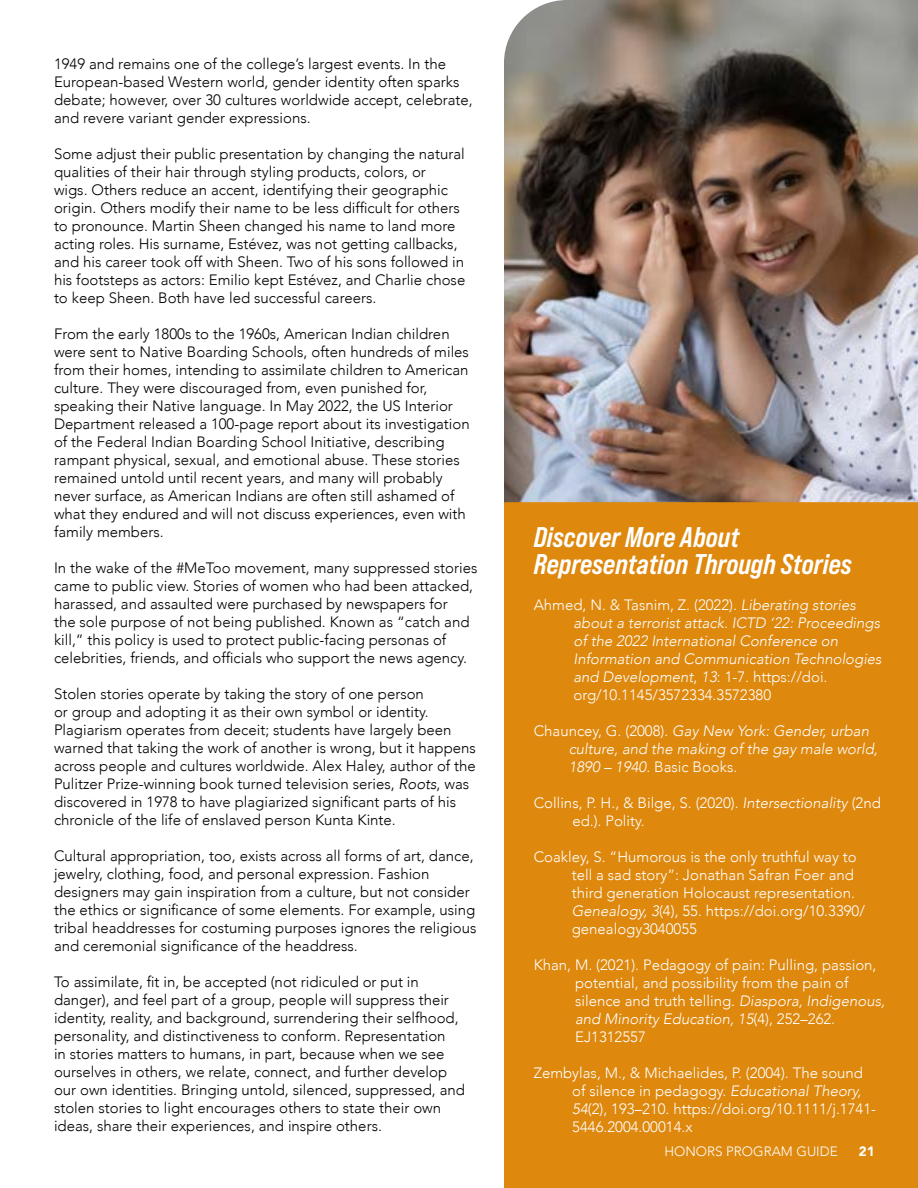
<style>
.page{position:relative;width:918px;height:1188px;background:#fff}
.page>*{position:absolute;margin:0;border:0;box-sizing:border-box;transform-origin:0 0}
.t1{font:28.5px/27px "Bebas Neue Pro Sm E Bd It";color:#fff}
.t2{font:300 15px/18px "Avenir";color:#000}
.t3{font:300 15px/18px "Avenir";color:#fff}
.t4{font:italic 300 15px/18px "Avenir";color:#fff}
.t5{font:300 13.5px "Avenir";color:#fff}
.t6{font:900 13.5px "Avenir";color:#fff}
.s1{font-style:italic}
.s2{font-style:normal}
</style>
<div class="page">
<div style="left:504px;top:189px;width:414px;height:999px;background:#de880d"></div>
<img style="left:504px;top:0;width:414px;height:502px">
<p class="t2" style="left:54px;top:55px;width:420px">1949 and remains one of the college’s largest events. In the European-based Western world, gender identity often sparks debate; however, over 30 cultures worldwide accept, celebrate, and revere variant gender expressions.</p>
<p class="t2" style="left:54px;top:145px;width:413px">Some adjust their public presentation by changing the natural qualities of their hair through styling products, colors, or<br>wigs. Others reduce an accent, identifying their geographic origin. Others modify their name to be less difficult for others to pronounce. Martin Sheen changed his name to land more acting roles. His surname, Estévez, was not getting callbacks, and his career took off with Sheen. Two of his sons followed in his footsteps as actors: Emilio kept Estévez, and Charlie chose to keep Sheen. Both have led successful careers.</p>
<p class="t2" style="left:54px;top:325px;width:417px">From the early 1800s to the 1960s, American Indian children were sent to Native Boarding Schools, often hundreds of miles from their homes, intending to assimilate children to American culture. They were discouraged from, even punished for, speaking their Native language. In May 2022, the US Interior Department released a 100-page report about its investigation of the Federal Indian Boarding School Initiative, describing rampant physical, sexual, and emotional abuse. These stories remained untold until recent years, and many will probably never surface, as American Indians are often still ashamed of what they endured and will not discuss experiences, even with family members.</p>
<p class="t2" style="left:54px;top:559px;width:425px">In the wake of the #MeToo movement, many suppressed stories came to public view. Stories of women who had been attacked, harassed, and assaulted were purchased by newspapers for<br>the sole purpose of not being published. Known as “catch and kill,” this policy is used to protect public-facing personas of celebrities, friends, and officials who support the news agency.</p>
<p class="t2" style="left:54px;top:685px;width:423px">Stolen stories operate by taking the story of one person<br>or group and adopting it as their own symbol or identity.<br>Plagiarism operates from deceit; students have largely been warned that taking the work of another is wrong, but it happens across people and cultures worldwide. Alex Haley, author of the Pulitzer Prize-winning book turned television series, <span class="s1">Roots</span>, was discovered in 1978 to have plagiarized significant parts of his chronicle of the life of enslaved person Kunta Kinte.</p>
<p class="t2" style="left:54px;top:847px;width:424px">Cultural appropriation, too, exists across all forms of art, dance, jewelry, clothing, food, and personal expression. Fashion designers may gain inspiration from a culture, but not consider the ethics or significance of some elements. For example, using tribal headdresses for costuming purposes ignores the religious and ceremonial significance of the headdress.</p>
<p class="t2" style="left:54px;top:973px;width:413px">To assimilate, fit in, be accepted (not ridiculed or put in danger), and feel part of a group, people will suppress their identity, reality, and background, surrendering their selfhood, personality, and distinctiveness to conform. Representation<br>in stories matters to humans, in part, because when we see ourselves in others, we relate, connect, and further develop our own identities. Bringing untold, silenced, suppressed, and stolen stories to light encourages others to state their own ideas, share their experiences, and inspire others.</p>
<h1 class="t1" style="left:534px;top:523px;width:320px">Discover More About<br>Representation Through Stories</h1>
<p class="t4" style="left:573px;top:596px;width:310px;text-indent:-40px"><span class="s2">Ahmed, N. &amp; Tasnim, Z. (2022).</span> Liberating stories about a terrorist attack. ICTD ‘22: Proceedings of the 2022 International Conference on Information and Communication Technologies and Development<span class="s2">,</span> 13<span class="s2">: 1-7. https://doi. org/10.1145/3572334.3572380</span></p>
<p class="t4" style="left:569px;top:722px;width:311px;text-indent:-35px"><span class="s2">Chauncey, G. (2008).</span> Gay New York: Gender, urban culture, and the making of the gay male world,<br>1890 – 1940<span class="s2">. Basic Books.</span></p>
<p class="t3" style="left:572px;top:794px;width:310px;text-indent:-39px">Collins, P. H., &amp; Bilge, S. (2020). <span class="s1">Intersectionality</span> (2nd ed.). Polity.</p>
<p class="t3" style="left:572px;top:848px;width:295px;text-indent:-38px">Coakley, S. “Humorous is the only truthful way to tell a sad story”: Jonathan Safran Foer and third generation Holocaust representation.<br><span class="s1">Genealogy, 3</span>(4), 55. https://doi.org/10.3390/ genealogy3040055</p>
<p class="t3" style="left:575px;top:956px;width:311px;text-indent:-41px">Khan, M. (2021). Pedagogy of pain: Pulling, passion, potential, and possibility from the pain of silence and truth telling. <span class="s1">Diaspora, Indigenous, and Minority Education, 15</span>(4), 252–262.<br>EJ1312557</p>
<p class="t3" style="left:572px;top:1064px;width:305px;text-indent:-39px">Zembylas, M., &amp; Michaelides, P. (2004). The sound of silence in pedagogy. <span class="s1">Educational Theory, 54</span>(2), 193–210. https://doi.org/10.1111/j.1741- 5446.2004.00014.x</p>
<p class="t5" style="left:664px;top:1144px;width:175px">HONORS PROGRAM GUIDE</p>
<p class="t6" style="left:859px;top:1140px;width:17px">21</p>
</div>
